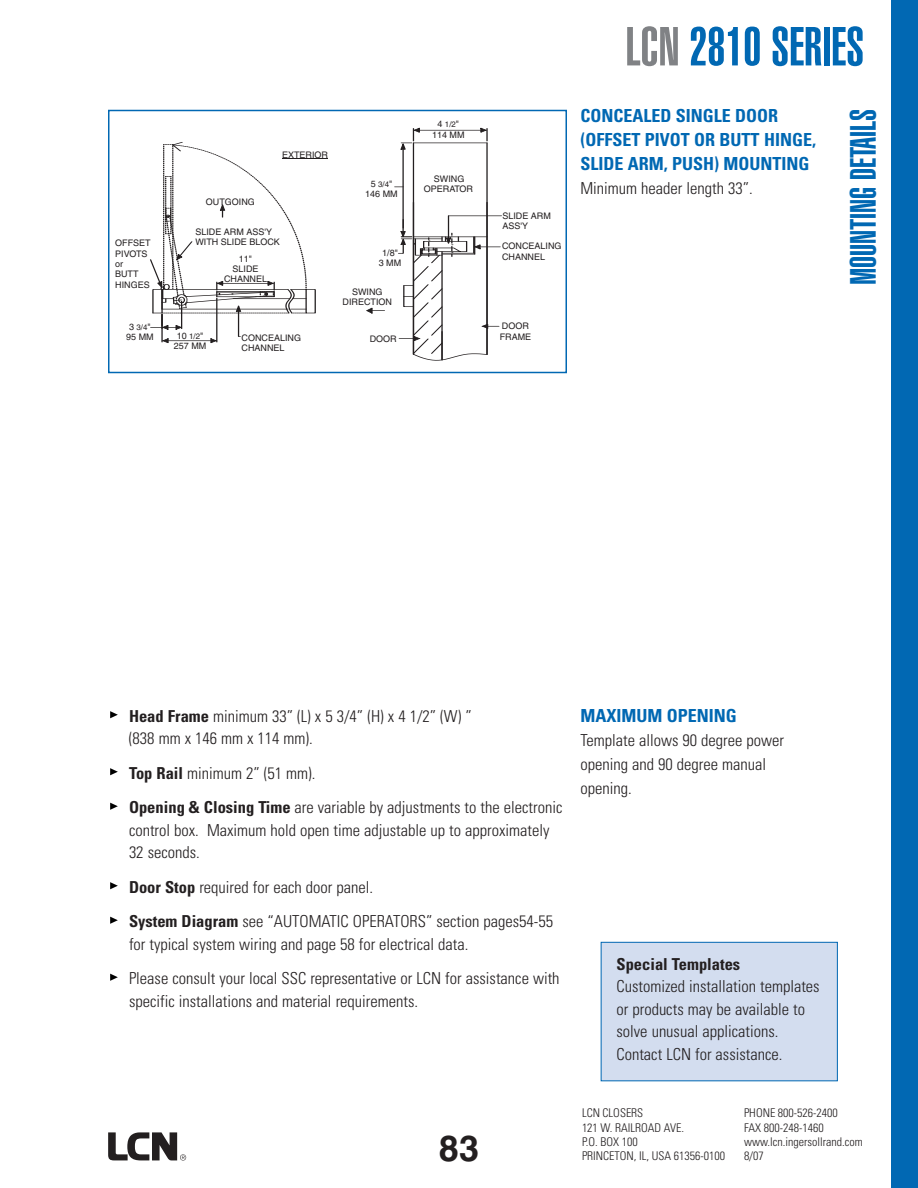
<style>
.page{position:relative;width:918px;height:1188px;background:#fff}
.page>*{position:absolute;margin:0;border:0;box-sizing:border-box;transform-origin:0 0}
.t1{font:900 extra-condensed 54px "Helvetica";color:#0168b3}
.t2{font:900 extra-condensed 36px "Helvetica";color:#0168b3}
.t3{font:700 36px "Helvetica";color:#231f20}
.t4{font:700 condensed 18px/24px "Univers";color:#0168b3}
.t5{font:300 condensed 16.5px/22.5px "Univers";color:#231f20}
.t6{font:700 condensed 16.5px "Univers";color:#231f20}
.t7{font:300 condensed 12px/14.4px "Univers";color:#231f20}
.t8{font:9px/10.4px "Helvetica";color:#231f20}
.t9{font:7.95px "Helvetica";color:#231f20}
.s1{font-size:9px}
.s2{color:#808285}
.s3{font-weight:700}
</style>
<div class="page">
<svg style="left:108px;top:1132px;width:78px;height:29px"></svg>
<svg style="left:110px;top:974px;width:8px;height:7px"></svg>
<svg style="left:110px;top:917px;width:8px;height:7px"></svg>
<svg style="left:110px;top:882px;width:8px;height:7px"></svg>
<svg style="left:110px;top:803px;width:8px;height:7px"></svg>
<svg style="left:110px;top:768px;width:8px;height:7px"></svg>
<svg style="left:110px;top:711px;width:8px;height:7px"></svg>
<div style="left:601px;top:942px;width:236px;height:139px;background:#d3ddef"></div>
<div style="left:601px;top:942px;width:237px;height:139px;border:1px solid #0168b3"></div>
<svg style="left:163px;top:142px;width:144px;height:44px"></svg>
<hr style="left:487px;top:143px;width:1px;height:211px;background:#231f20">
<hr style="left:413px;top:143px;width:1px;height:211px;background:#231f20">
<hr style="left:413px;top:143px;width:74px;height:1px;background:#231f20">
<svg style="left:150px;top:186px;width:352px;height:157px"></svg>
<hr style="left:403px;top:144px;width:1px;height:93px;background:#231f20">
<hr style="left:414px;top:130px;width:72px;height:1px;background:#231f20">
<svg style="left:400px;top:128px;width:20px;height:22px"></svg>
<svg style="left:480px;top:128px;width:8px;height:13px"></svg>
<hr style="left:449px;top:216px;width:52px;height:1px;background:#231f20">
<svg style="left:398px;top:216px;width:102px;height:145px"></svg>
<hr style="left:282px;top:159px;width:46px;height:1px;background:#231f20">
<div style="left:108px;top:110px;width:459px;height:263px;border:2px solid #0168b3"></div>
<div style="left:891px;top:0;width:27px;height:1188px;background:#0168b3"></div>
<p class="t8" style="left:115px;top:239px;width:37px">OFFSET<br>PIVOTS or<br>BUTT<br>HINGES</p>
<p class="t9" style="left:137px;top:324px;width:12px">3/4</p>
<p class="t8" style="left:126px;top:333px;width:29px">95 MM</p>
<p class="t8" style="left:206px;top:197px;width:50px">OUTGOING</p>
<p class="t8" style="left:282px;top:150px;width:47px">EXTERIOR</p>
<p class="t8" style="left:195px;top:227px;width:86px">SLIDE ARM ASS'Y<br>WITH SLIDE BLOCK</p>
<p class="t8" style="left:224px;top:254px;width:44px;text-align:center">1"<br>SLIDE<br>CHANNEL</p>
<p class="t9" style="left:177px;top:333px;width:25px"><span class="s1">10</span> 1/2</p>
<p class="t8" style="left:179px;top:342px;width:29px">57 MM</p>
<p class="t8" style="left:242px;top:334px;width:61px">CONCEALING<br>CHANNEL</p>
<p class="t9" style="left:378px;top:181px;width:12px">3/4</p>
<p class="t8" style="left:365px;top:190px;width:34px">146 MM</p>
<p class="t8" style="left:382px;top:249px;width:21px;text-align:center">1/8"<br>MM</p>
<p class="t8" style="left:343px;top:287px;width:51px;text-align:center">SWING<br>DIRECTION</p>
<p class="t8" style="left:370px;top:334px;width:28px">DOOR</p>
<p class="t9" style="left:438px;top:122px;width:20px"><span class="s1">4</span> /2</p>
<p class="t8" style="left:432px;top:130px;width:34px">114 MM</p>
<p class="t8" style="left:424px;top:174px;width:51px;text-align:center">SWING<br>OPERATOR</p>
<p class="t8" style="left:502px;top:212px;width:50px">SLIDE ARM<br>ASS'Y</p>
<p class="t8" style="left:502px;top:242px;width:61px">CONCEALING<br>CHANNEL</p>
<p class="t8" style="left:500px;top:322px;width:33px">DOOR<br>FRAME</p>
<h1 class="t1" style="left:626px;top:27px;width:240px"><span class="s2">LCN</span> 2810 SERIES</h1>
<p class="t4" style="left:580px;top:105px;width:237px">CONCEALED SINGLE DOOR (OFFSET PIVOT OR BUTT HINGE,<br>SLIDE ARM, PUSH) MOUNTING</p>
<p class="t5" style="left:580px;top:178px;width:174px">Minimum header length 33”.</p>
<h2 class="t2" style="left:850px;top:285px;width:178px;rotate:-90deg">MOUNTING DETAILS</h2>
<p class="t5" style="left:129px;top:706px;width:344px"><span class="s3">Head Frame</span> minimum 33” (L) x 5 3/4” (H) x 4 1/2” (W) ” (838 mm x 146 mm x 114 mm).</p>
<p class="t5" style="left:129px;top:757px;width:435px;line-height:34.5px"><span class="s3">Top Rail</span> minimum 2” (51 mm).<br><span class="s3">Opening &amp; Closing Time</span> are variable by adjustments to the electronic</p>
<p class="t5" style="left:129px;top:820px;width:422px">control box. Maximum hold open time adjustable up to approximately<br>32 seconds.</p>
<p class="t5" style="left:129px;top:871px;width:426px;line-height:34.5px"><span class="s3">Door Stop</span> required for each door panel.<br><span class="s3">System Diagram</span> see “AUTOMATIC OPERATORS” section pages54-55</p>
<p class="t5" style="left:129px;top:928px;width:432px;line-height:34.5px">for typical system wiring and page 58 for electrical data.<br>Please consult your local SSC representative or LCN for assistance with</p>
<p class="t5" style="left:129px;top:991px;width:291px">specific installations and material requirements.</p>
<p class="t4" style="left:580px;top:705px;width:158px">MAXIMUM OPENING</p>
<p class="t5" style="left:580px;top:730px;width:205px;line-height:24px">Template allows 90 degree power opening and 90 degree manual opening.</p>
<p class="t6" style="left:616px;top:958px;width:125px">Special Templates</p>
<p class="t5" style="left:616px;top:976px;width:205px">Customized installation templates or products may be available to solve unusual applications.<br>Contact LCN for assistance.</p>
<h2 class="t3" style="left:439px;top:1134px;width:42px">83</h2>
<p class="t7" style="left:582px;top:1107px;width:145px">LCN CLOSERS<br>121 W. RAILROAD AVE.<br>P.O. BOX 100<br>PRINCETON, IL, USA 61356-0100</p>
<p class="t7" style="left:744px;top:1107px;width:120px">PHONE 800-526-2400<br>FAX 800-248-1460 www.lcn.ingersollrand.com</p>
<p class="t7" style="left:744px;top:1150px;width:21px">8/07</p>
</div>
